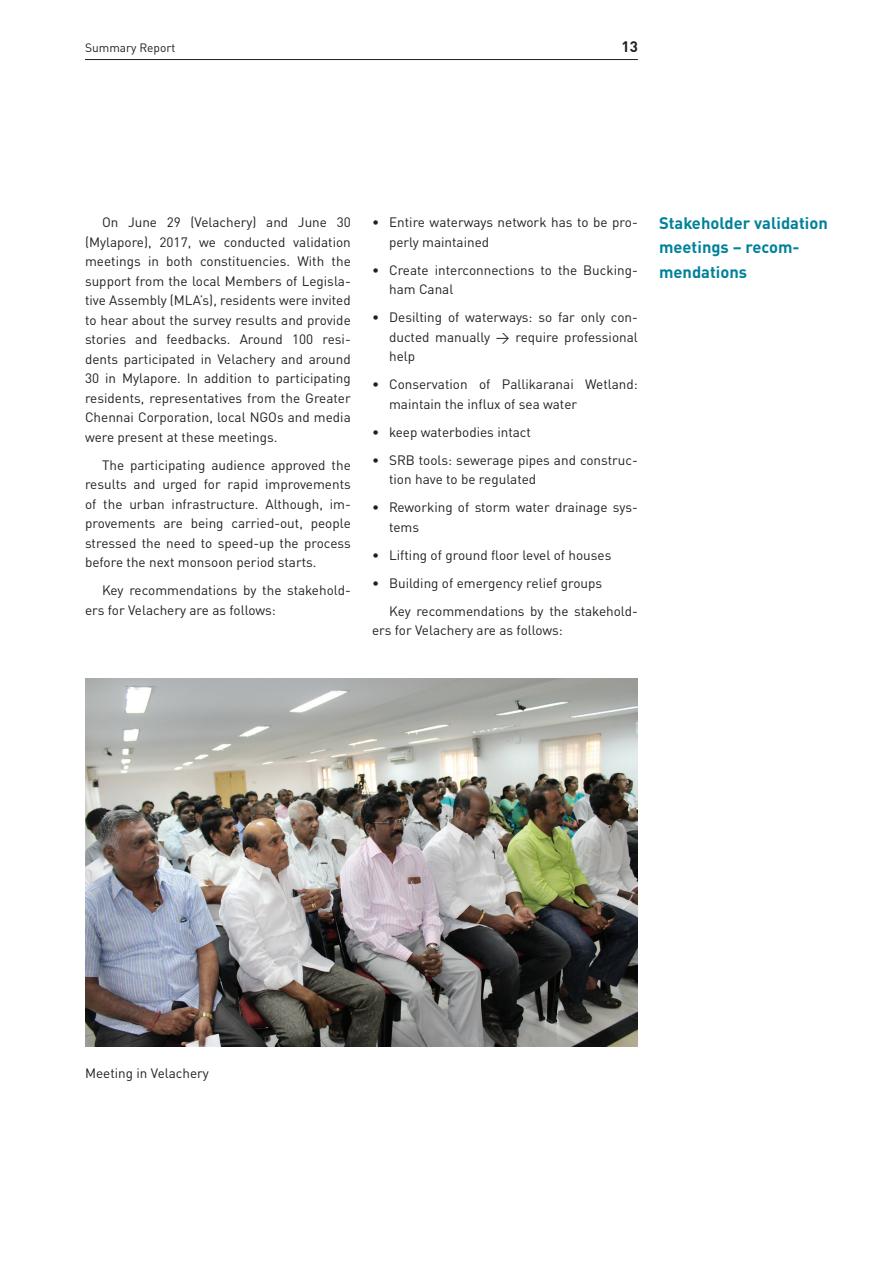
<style>
.page{position:relative;width:893px;height:1263px;background:#fff}
.page>*{position:absolute;margin:0;border:0;box-sizing:border-box;transform-origin:0 0}
.t1{font:700 16.5px/24px "DIN Pro";color:#00819a}
.t2{font:700 15px "DIN Pro";color:#231f20}
.t3{font:13.5px/19.5px "DIN Pro";color:#231f20}
.t4{font:12px "DIN Pro";color:#231f20}
</style>
<div class="page">
<hr style="left:85px;top:59px;width:553px;height:1px;background:#231f20">
<img style="left:85px;top:678px;width:553px;height:369px">
<p class="t4" style="left:85px;top:38px;width:92px">Summary Report</p>
<p class="t2" style="left:621px;top:34px;width:18px">13</p>
<p class="t3" style="left:85px;top:211px;width:267px;text-align:justify;text-indent:17px">On June 29 (Velachery) and June 30 (Mylapore), 2017, we conducted validation meetings in both constituencies. With the support from the local Members of Legisla&shy;tive Assembly (MLA’s), residents were invited to hear about the survey results and provide stories and feedbacks. Around 100 resi&shy;dents participated in Velachery and around 30 in Mylapore. In addition to participating residents, representatives from the Greater Chennai Corporation, local NGOs and media were present at these meetings.</p>
<p class="t3" style="left:85px;top:454px;width:267px;text-align:justify;text-indent:17px">The participating audience approved the results and urged for rapid improvements of the urban infrastructure. Although, im&shy;provements are being carried-out, people stressed the need to speed-up the process before the next monsoon period starts.</p>
<p class="t3" style="left:85px;top:579px;width:267px;text-indent:17px">Key recommendations by the stakehold&shy;ers for Velachery are as follows:</p>
<p class="t3" style="left:389px;top:211px;width:250px;text-indent:-17px">• Entire waterways network has to be pro&shy;perly maintained</p>
<p class="t3" style="left:389px;top:259px;width:250px;text-indent:-17px">• Create interconnections to the Bucking&shy;ham Canal</p>
<p class="t3" style="left:389px;top:306px;width:250px;text-align:justify;text-indent:-17px">• Desilting of waterways: so far only con&shy;ducted manually → require professional help</p>
<p class="t3" style="left:389px;top:373px;width:250px;text-indent:-17px">• Conservation of Pallikaranai Wetland: maintain the influx of sea water</p>
<p class="t3" style="left:372px;top:421px;width:160px">• keep waterbodies intact</p>
<p class="t3" style="left:389px;top:449px;width:250px;text-indent:-17px">• SRB tools: sewerage pipes and construc&shy;tion have to be regulated</p>
<p class="t3" style="left:389px;top:496px;width:250px;text-indent:-17px">• Reworking of storm water drainage sys&shy;tems</p>
<p class="t3" style="left:372px;top:544px;width:241px">• Lifting of ground floor level of houses</p>
<p class="t3" style="left:389px;top:567px;width:250px;line-height:28px;text-indent:-17px">• Building of emergency relief groups<br>Key recommendations by the stakehold-</p>
<p class="t3" style="left:372px;top:619px;width:192px">ers for Velachery are as follows:</p>
<p class="t1" style="left:659px;top:210px;width:170px">Stakeholder validation meetings – recom&shy;mendations</p>
<p class="t3" style="left:85px;top:1062px;width:125px">Meeting in Velachery</p>
</div>
